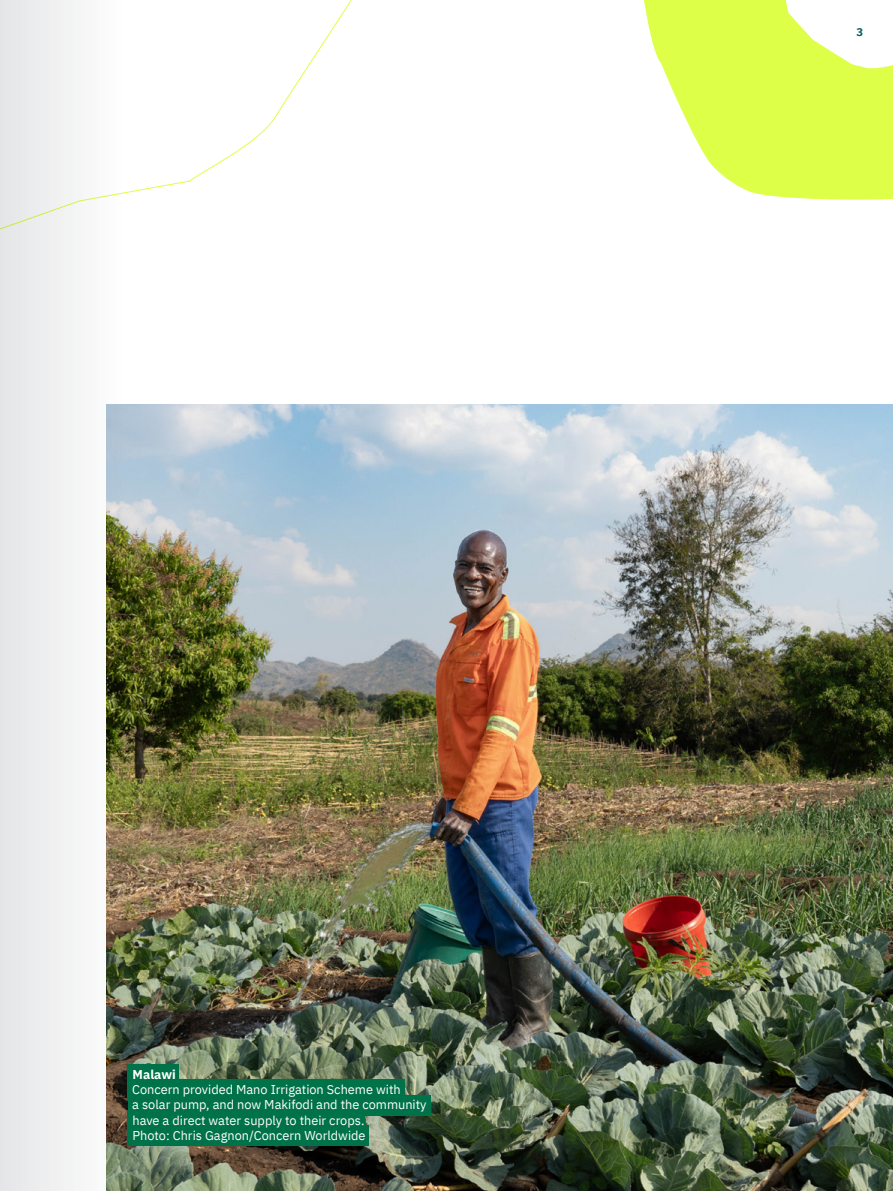
<style>
.page{position:relative;width:893px;height:1191px;background:#fff}
.page>*{position:absolute;margin:0;border:0;box-sizing:border-box;transform-origin:0 0}
.t1{font:12.75px/15.3px "IBM Plex Sans";color:#fff}
.t2{font:700 12.75px "IBM Plex Sans";color:#fff}
.t3{font:700 11.25px "IBM Plex Sans";color:#005f5a}
</style>
<div class="page">
<img style="left:162px;top:404px;width:731px;height:787px">
<svg style="left:644px;top:0;width:249px;height:200px;fill:#ddff47"></svg>
<div style="left:128px;top:1064px;width:51px;height:20px;background:#00724a"></div>
<div style="left:128px;top:1079px;width:277px;height:20px;background:#00724a"></div>
<div style="left:128px;top:1094px;width:302px;height:21px;background:#00724a"></div>
<div style="left:128px;top:1110px;width:237px;height:20px;background:#00724a"></div>
<div style="left:128px;top:1125px;width:241px;height:20px;background:#00724a"></div>
<svg style="left:0;top:0;width:162px;height:1191px;fill:#edeeef"></svg>
<p class="t2" style="left:133px;top:1064px;width:45px">Malawi</p>
<p class="t1" style="left:132px;top:1080px;width:296px">Concern provided Mano Irrigation Scheme with<br>a solar pump, and now Makifodi and the community have a direct water supply to their crops.<br>Photo: Chris Gagnon/Concern Worldwide</p>
<p class="t3" style="left:857px;top:23px;width:8px">3</p>
</div>
